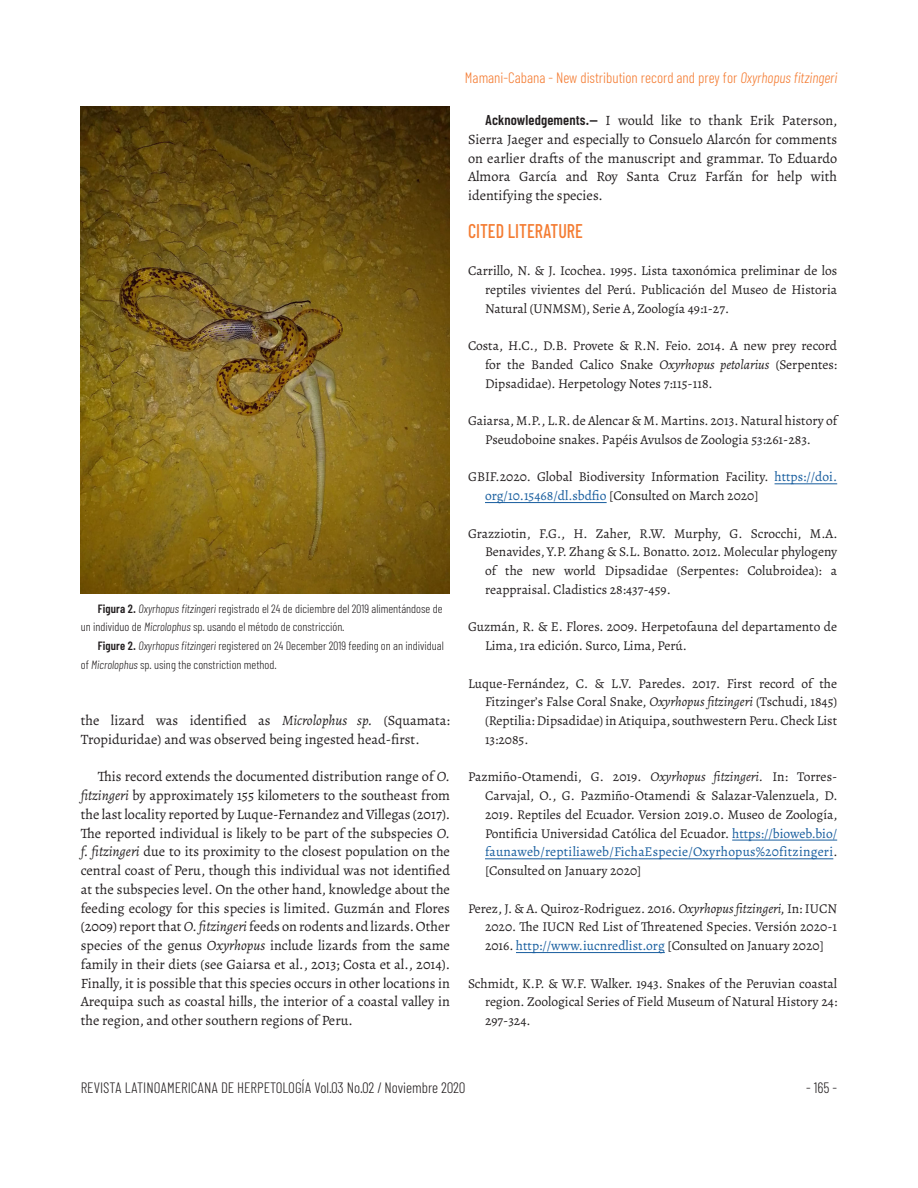
<style>
.page{position:relative;width:918px;height:1188px;background:#fff}
.page>*{position:absolute;margin:0;border:0;box-sizing:border-box;transform-origin:0 0}
._01-txt-Seccion{font:500 19.8px "Barlow Condensed";color:#f47b31;scale:.91 1}
.t1{font:300 15px "Barlow Condensed";color:#231f20}
.t2{font:300 15px "Barlow Condensed";color:#f47b31}
._02-txt_Artículo_1{font:14.25px/18.8px "Alegreya";color:#231f20;text-align:justify}
._02-txt-FICHAS_Citas{font:13.5px/18.8px "Alegreya";color:#231f20;text-align:justify}
._02-txt_pie_de_Foto{font:300 12px/18.8px "Barlow Condensed";color:#231f20}
.s1{font-weight:600}
.s2{font-style:italic}
.s3{font-family:"Barlow Condensed";font-weight:600}
.s4{color:#175d9e}
</style>
<div class="page">
<hr style="left:775px;top:483px;width:62px;height:1px;background:#175d9e">
<hr style="left:485px;top:502px;width:122px;height:1px;background:#175d9e">
<hr style="left:732px;top:840px;width:105px;height:1px;background:#175d9e">
<hr style="left:485px;top:858px;width:348px;height:1px;background:#175d9e">
<hr style="left:516px;top:952px;width:149px;height:1px;background:#175d9e">
<img style="left:81px;top:106px;width:369px;height:488px">
<p class="_02-txt_pie_de_Foto" style="left:81px;top:599px;width:363px;text-indent:17px"><span class="s1">Figura 2.</span> <span class="s2">Oxyrhopus fitzingeri</span> registrado el 24 de diciembre del 2019 alimentándose de un individuo de <span class="s2">Microlophus</span> sp. usando el método de constricción.</p>
<p class="_02-txt_pie_de_Foto" style="left:81px;top:636px;width:365px;text-indent:17px"><span class="s1">Figure 2.</span> <span class="s2">Oxyrhopus fitzingeri</span> registered on 24 December 2019 feeding on an individual of <span class="s2">Microlophus</span> sp. using the constriction method.</p>
<p class="_02-txt_Artículo_1" style="left:81px;top:711px;width:371px">the lizard was identified as <span class="s2">Microlophus sp.</span> (Squamata:<br>Tropiduridae) and was observed being ingested head-first.</p>
<p class="_02-txt_Artículo_1" style="left:81px;top:767px;width:371px;text-indent:17px">This record extends the documented distribution range of <span class="s2">O. fitzingeri</span> by approximately 155 kilometers to the southeast from the last locality reported by Luque-Fernandez and Villegas (2017).<br>The reported individual is likely to be part of the subspecies <span class="s2">O. f. fitzingeri</span> due to its proximity to the closest population on the central coast of Peru, though this individual was not identified at the subspecies level. On the other hand, knowledge about the feeding ecology for this species is limited. Guzmán and Flores (2009) report that <span class="s2">O. fitzingeri</span> feeds on rodents and lizards. Other species of the genus <span class="s2">Oxyrhopus</span> include lizards from the same family in their diets (see Gaiarsa et al., 2013; Costa et al., 2014).<br>Finally, it is possible that this species occurs in other locations in Arequipa such as coastal hills, the interior of a coastal valley in the region, and other southern regions of Peru.</p>
<p class="t2" style="left:465px;top:68px;width:374px">Mamani-Cabana - New distribution record and prey for <span class="s2">Oxyrhopus fitzingeri</span></p>
<p class="_02-txt_Artículo_1" style="left:468px;top:111px;width:371px;text-indent:17px"><span class="s3">Acknowledgements.—</span> I would like to thank Erik Paterson, Sierra Jaeger and especially to Consuelo Alarcón for comments on earlier drafts of the manuscript and grammar. To Eduardo Almora García and Roy Santa Cruz Farfán for help with identifying the species.</p>
<p class="_01-txt-Seccion" style="left:468px;top:218px;width:128px">CITED LITERATURE</p>
<p class="_02-txt-FICHAS_Citas" style="left:485px;top:261px;width:354px;text-indent:-17px">Carrillo, N. &amp; J. Icochea. 1995. Lista taxonómica preliminar de los reptiles vivientes del Perú. Publicación del Museo de Historia Natural (UNMSM), Serie A, Zoología 49:1-27.</p>
<p class="_02-txt-FICHAS_Citas" style="left:485px;top:336px;width:354px;text-indent:-17px">Costa, H.C., D.B. Provete &amp; R.N. Feio. 2014. A new prey record for the Banded Calico Snake <span class="s2">Oxyrhopus petolarius</span> (Serpentes:<br>Dipsadidae). Herpetology Notes 7:115-118.</p>
<p class="_02-txt-FICHAS_Citas" style="left:485px;top:411px;width:354px;text-indent:-17px">Gaiarsa, M.P., L.R. de Alencar &amp; M. Martins. 2013. Natural history of<br>Pseudoboine snakes. Papéis Avulsos de Zoologia 53:261-283.</p>
<p class="_02-txt-FICHAS_Citas" style="left:485px;top:467px;width:354px;text-indent:-17px">GBIF.2020. Global Biodiversity Information Facility. <span class="s4">https://doi. org/10.15468/dl.sbdfio</span> [Consulted on March 2020]</p>
<p class="_02-txt-FICHAS_Citas" style="left:485px;top:524px;width:354px;text-indent:-17px">Grazziotin, F.G., H. Zaher, R.W. Murphy, G. Scrocchi, M.A.<br>Benavides, Y.P. Zhang &amp; S.L. Bonatto. 2012. Molecular phylogeny of the new world Dipsadidae (Serpentes: Colubroidea): a reappraisal. Cladistics 28:437-459.</p>
<p class="_02-txt-FICHAS_Citas" style="left:485px;top:617px;width:354px;text-indent:-17px">Guzmán, R. &amp; E. Flores. 2009. Herpetofauna del departamento de<br>Lima, 1ra edición. Surco, Lima, Perú.</p>
<p class="_02-txt-FICHAS_Citas" style="left:485px;top:674px;width:354px;text-indent:-17px">Luque-Fernández, C. &amp; L.V. Paredes. 2017. First record of the Fitzinger’s False Coral Snake, <span class="s2">Oxyrhopus fitzingeri</span> (Tschudi, 1845) (Reptilia: Dipsadidae) in Atiquipa, southwestern Peru. Check List 13:2085.</p>
<p class="_02-txt-FICHAS_Citas" style="left:485px;top:767px;width:354px;text-indent:-17px">Pazmiño-Otamendi, G. 2019. <span class="s2">Oxyrhopus fitzingeri.</span> In: Torres-Carvajal, O., G. Pazmiño-Otamendi &amp; Salazar-Valenzuela, D.<br>2019. Reptiles del Ecuador. Version 2019.0. Museo de Zoología, Pontificia Universidad Católica del Ecuador. <span class="s4">https://bioweb.bio/ faunaweb/reptiliaweb/FichaEspecie/Oxyrhopus%20fitzingeri</span>. [Consulted on January 2020]</p>
<p class="_02-txt-FICHAS_Citas" style="left:485px;top:899px;width:354px;text-indent:-17px">Perez, J. &amp; A. Quiroz-Rodriguez. 2016. <span class="s2">Oxyrhopus fitzingeri,</span> In: IUCN 2020. The IUCN Red List of Threatened Species. Versión 2020-1<br>2016. <span class="s4">http://www.iucnredlist.org</span> [Consulted on January 2020]</p>
<p class="_02-txt-FICHAS_Citas" style="left:485px;top:974px;width:354px;text-indent:-17px">Schmidt, K.P. &amp; W.F. Walker. 1943. Snakes of the Peruvian coastal region. Zoological Series of Field Museum of Natural History 24:<br>297-324.</p>
<p class="t1" style="left:81px;top:1079px;width:386px">REVISTA LATINOAMERICANA DE HERPETOLOGÍA Vol.03 No.02 / Noviembre 2020</p>
<p class="t1" style="left:806px;top:1079px;width:32px">- 165 -</p>
</div>
